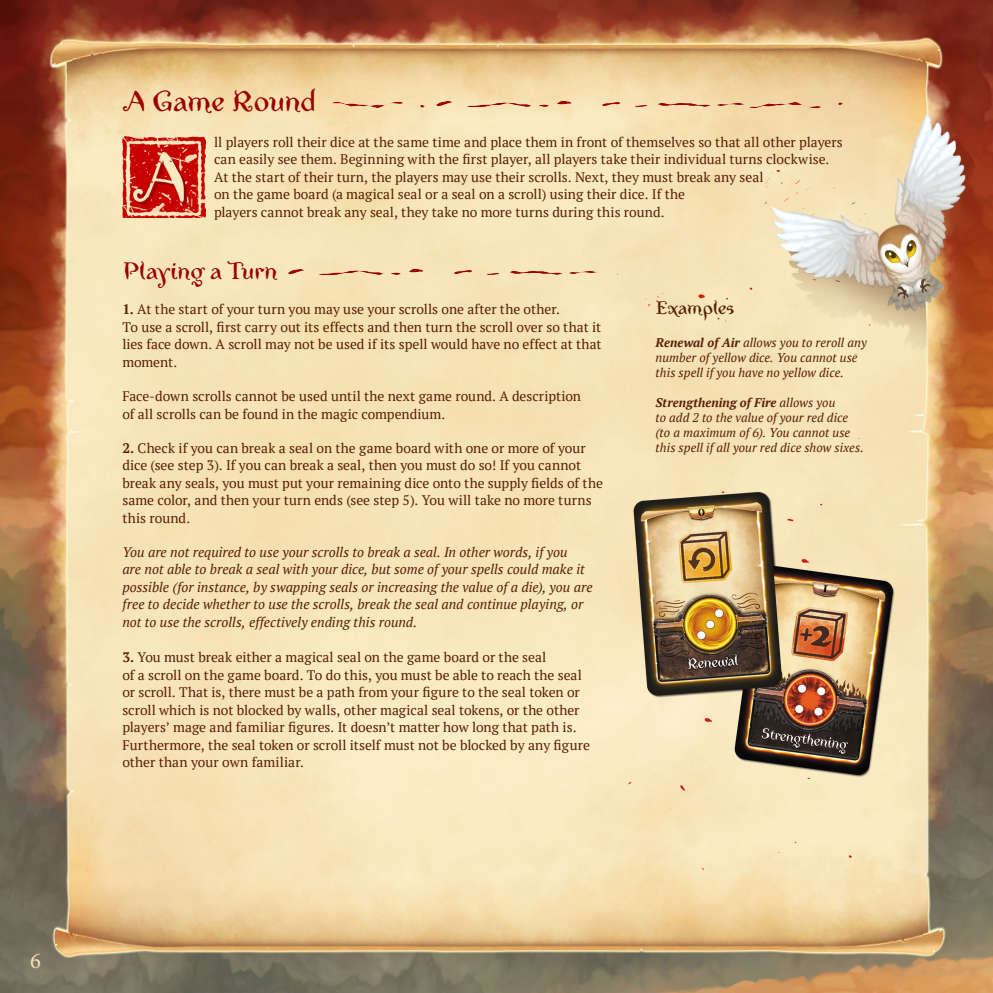
<style>
.page{position:relative;width:993px;height:993px;background:#fff}
.page>*{position:absolute;margin:0;border:0;box-sizing:border-box;transform-origin:0 0}
.t1{font:27.5px "Zwoelf";letter-spacing:-.01em;color:#9b0100}
.t2{font:22.5px "Zwoelf";color:#9b0100}
.t3{font:22.5px "Minion Pro";color:#f7e4b5}
.t4{font:17.5px "Zwoelf";letter-spacing:-.02em;color:#591f06}
.t5{font:13.75px/17.5px "PT Serif";color:#591f06}
.t6{font:italic 13.75px/17.5px "PT Serif";letter-spacing:-.005em;color:#591f06}
.t7{font:italic 12.5px/15px "PT Serif";color:#591f06}
.s1{font-weight:700}
</style>
<div class="page">
<img style="left:0;top:0;width:992px;height:992px">
<img style="left:122px;top:136px;width:83px;height:82px">
<img style="left:515px;top:170px;width:379px;height:712px">
<img style="left:771px;top:114px;width:218px;height:237px">
<img style="left:332px;top:101px;width:515px;height:7px">
<img style="left:285px;top:269px;width:315px;height:6px">
<h2 class="t3" style="left:30px;top:945px;width:12px">6</h2>
<h1 class="t1" style="left:122px;top:83px;width:195px">A Game Round</h1>
<p class="t5" style="left:214px;top:133px;width:630px">ll players roll their dice at the same time and place them in front of themselves so that all other players can easily see them. Beginning with the first player, all players take their individual turns clockwise.<br>At the start of their turn, the players may use their scrolls. Next, they must break any seal<br>on the game board (a magical seal or a seal on a scroll) using their dice. If the<br>players cannot break any seal, they take no more turns during this round.</p>
<h2 class="t2" style="left:122px;top:255px;width:156px">Playing a Turn</h2>
<p class="t5" style="left:122px;top:300px;width:480px"><span class="s1">1.</span> At the start of your turn you may use your scrolls one after the other.<br>To use a scroll, first carry out its effects and then turn the scroll over so that it lies face down. A scroll may not be used if its spell would have no effect at that moment.</p>
<p class="t5" style="left:122px;top:387px;width:460px">Face-down scrolls cannot be used until the next game round. A description of all scrolls can be found in the magic compendium.</p>
<p class="t5" style="left:122px;top:438px;width:482px"><span class="s1">2.</span> Check if you can break a seal on the game board with one or more of your dice (see step 3). If you can break a seal, then you must do so! If you cannot break any seals, you must put your remaining dice onto the supply fields of the same color, and then your turn ends (see step 5). You will take no more turns this round.</p>
<p class="t6" style="left:122px;top:543px;width:471px">You are not required to use your scrolls to break a seal. In other words, if you<br>are not able to break a seal with your dice, but some of your spells could make it possible (for instance, by swapping seals or increasing the value of a die), you are free to decide whether to use the scrolls, break the seal and continue playing, or not to use the scrolls, effectively ending this round.</p>
<p class="t5" style="left:122px;top:648px;width:469px"><span class="s1">3.</span> You must break either a magical seal on the game board or the seal<br>of a scroll on the game board. To do this, you must be able to reach the seal or scroll. That is, there must be a path from your figure to the seal token or scroll which is not blocked by walls, other magical seal tokens, or the other players’ mage and familiar figures. It doesn’t matter how long that path is.<br>Furthermore, the seal token or scroll itself must not be blocked by any figure other than your own familiar.</p>
<p class="t4" style="left:655px;top:296px;width:80px">Examples</p>
<p class="t7" style="left:655px;top:335px;width:213px"><span class="s1">Renewal of Air</span> allows you to reroll any number of yellow dice. You cannot use this spell if you have no yellow dice.</p>
<p class="t7" style="left:655px;top:395px;width:209px"><span class="s1">Strengthening of Fire</span> allows you<br>to add 2 to the value of your red dice (to a maximum of 6). You cannot use this spell if all your red dice show sixes.</p>
</div>
